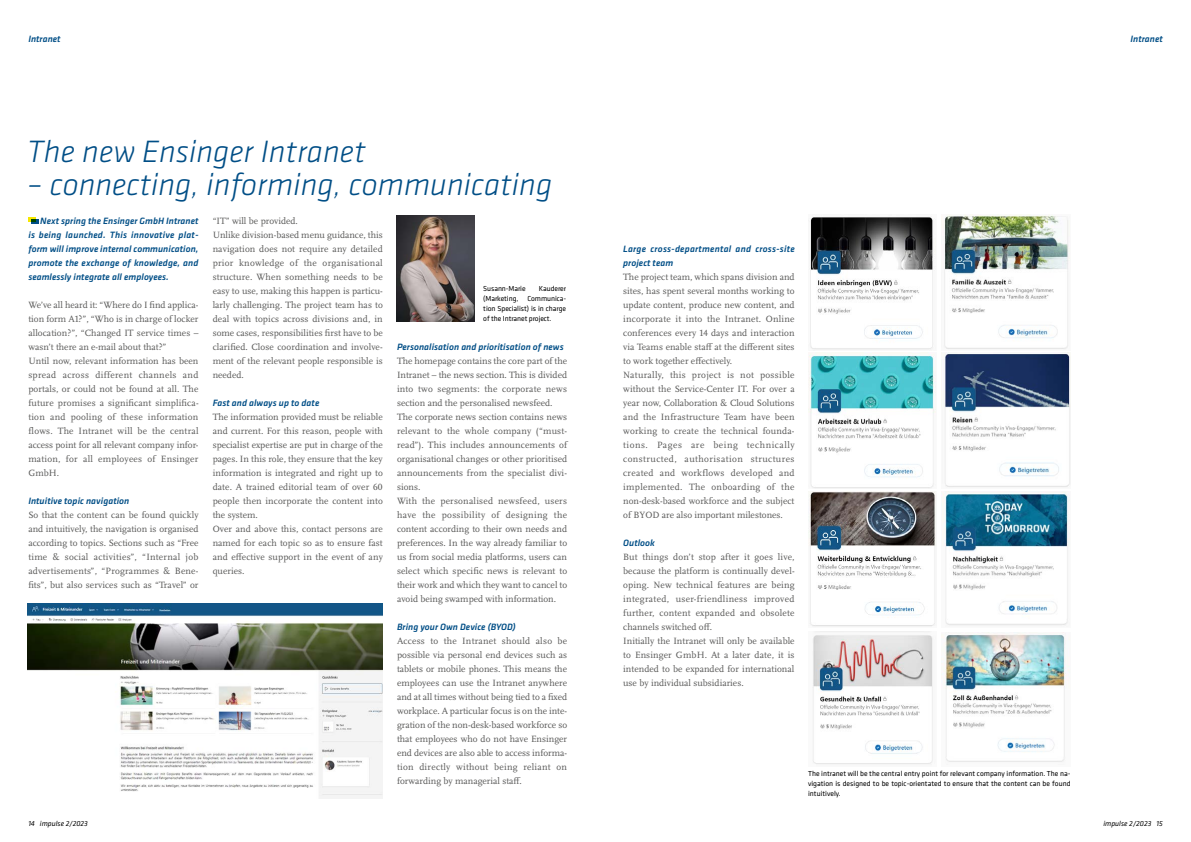
<style>
.page{position:relative;width:1191px;height:842px;background:#fff}
.page>*{position:absolute;margin:0;border:0;box-sizing:border-box;transform-origin:0 0}
.t1{font:italic 300 32px "Klavika";letter-spacing:.005em;color:#004e86}
.t2{font:9.5px/14px "Scala Pro";letter-spacing:.005em;color:#575756}
.t3{font:italic 500 9.5px/14px "Klavika";letter-spacing:.005em;color:#004e86;text-align:justify}
.t4{font:italic 500 9.5px/14px "Klavika";letter-spacing:.025em;color:#004e86}
.t5{font:7.5px/10px "Klavika";letter-spacing:-.01em;color:#000;text-align:justify}
.t6{font:italic 7.5px "Klavika";letter-spacing:.005em;color:#000}
</style>
<div class="page">
<img style="left:808px;top:216px;width:128px;height:134px">
<img style="left:808px;top:352px;width:128px;height:136px">
<img style="left:808px;top:491px;width:128px;height:136px">
<img style="left:812px;top:635px;width:121px;height:129px">
<img style="left:941px;top:214px;width:129px;height:135px">
<img style="left:941px;top:352px;width:129px;height:135px">
<img style="left:941px;top:491px;width:129px;height:135px">
<img style="left:941px;top:632px;width:129px;height:130px">
<img style="left:397px;top:215px;width:78px;height:107px">
<img style="left:27px;top:604px;width:356px;height:194px">
<svg style="left:28px;top:218px;width:10px;height:6px"></svg>
<p class="t3" style="left:28px;top:32px;width:34px">Intranet</p>
<h1 class="t1" style="left:27px;top:132px;width:340px">The new Ensinger Intranet</h1>
<h1 class="t1" style="left:27px;top:166px;width:526px">– connecting, informing, communicating</h1>
<p class="t3" style="left:28px;top:214px;width:172px;text-indent:12px">Next spring the Ensinger GmbH Intranet is being launched. This innovative plat&shy;form will improve internal communication, promote the exchange of knowledge, and seamlessly integrate all employees.</p>
<p class="t2" style="left:28px;top:298px;width:172px">We’ve all heard it: “Where do I find applica&shy;tion form A1?”, “Who is in charge of locker allocation?”, “Changed IT service times – wasn’t there an e-mail about that?”<br>Until now, relevant information has been spread across different channels and portals, or could not be found at all. The future promises a significant simplifica&shy;tion and pooling of these information flows. The Intranet will be the central access point for all relevant company infor&shy;mation, for all employees of Ensinger GmbH.</p>
<p class="t3" style="left:28px;top:494px;width:102px">Intuitive topic navigation</p>
<p class="t2" style="left:28px;top:508px;width:172px;text-align:justify">So that the content can be found quickly and intuitively, the navigation is organised according to topics. Sections such as “Free time &amp; social activities”, “Internal job advertisements”, “Programmes &amp; Bene&shy;fits”, but also services such as “Travel” or</p>
<p class="t2" style="left:213px;top:214px;width:172px">“IT” will be provided.<br>Unlike division-based menu guidance, this navigation does not require any detailed prior knowledge of the organisational structure. When something needs to be easy to use, making this happen is particu&shy;larly challenging. The project team has to deal with topics across divisions and, in some cases, responsibilities first have to be clarified. Close coordination and involve&shy;ment of the relevant people responsible is needed.</p>
<p class="t3" style="left:213px;top:396px;width:108px">Fast and always up to date</p>
<p class="t2" style="left:213px;top:410px;width:172px">The information provided must be reliable and current. For this reason, people with specialist expertise are put in charge of the pages. In this role, they ensure that the key information is integrated and right up to date. A trained editorial team of over 60 people then incorporate the content into the system.<br>Over and above this, contact persons are named for each topic so as to ensure fast and effective support in the event of any queries.</p>
<p class="t5" style="left:483px;top:283px;width:84px;text-indent:56px">Kauderer (Marketing, Communica&shy;tion Specialist) is in charge of the Intranet project.</p>
<p class="t5" style="left:483px;top:283px;width:44px">Susann-Marie</p>
<p class="t3" style="left:397px;top:340px;width:168px">Personalisation and prioritisation of news</p>
<p class="t2" style="left:397px;top:354px;width:172px">The homepage contains the core part of the Intranet – the news section. This is divided into two segments: the corporate news section and the personalised newsfeed.<br>The corporate news section contains news relevant to the whole company (“must&shy;read”). This includes announcements of organisational changes or other prioritised announcements from the specialist divi&shy;sions.<br>With the personalised newsfeed, users have the possibility of designing the content according to their own needs and preferences. In the way already familiar to us from social media platforms, users can select which specific news is relevant to their work and which they want to cancel to avoid being swamped with information.</p>
<p class="t3" style="left:397px;top:620px;width:120px">Bring your Own Device (BYOD)</p>
<p class="t2" style="left:397px;top:634px;width:172px;text-align:justify">Access to the Intranet should also be possible via personal end devices such as tablets or mobile phones. This means the employees can use the Intranet anywhere and at all times without being tied to a fixed workplace. A particular focus is on the inte&shy;gration of the non-desk-based workforce so that employees who do not have Ensinger end devices are also able to access informa&shy;tion directly without being reliant on forwarding by managerial staff.</p>
<p class="t4" style="left:623px;top:242px;width:173px">Large cross-departmental and cross-site project team</p>
<p class="t2" style="left:623px;top:270px;width:173px">The project team, which spans division and sites, has spent several months working to update content, produce new content, and incorporate it into the Intranet. Online conferences every 14 days and interaction via Teams enable staff at the different sites to work together effectively.<br>Naturally, this project is not possible without the Service-Center IT. For over a year now, Collaboration &amp; Cloud Solutions and the Infrastructure Team have been working to create the technical founda&shy;tions. Pages are being technically constructed, authorisation structures created and workflows developed and implemented. The onboarding of the non-desk-based workforce and the subject of BYOD are also important milestones.</p>
<p class="t3" style="left:623px;top:536px;width:33px">Outlook</p>
<p class="t2" style="left:623px;top:550px;width:173px">But things don’t stop after it goes live, because the platform is continually devel&shy;oping. New technical features are being integrated, user-friendliness improved further, content expanded and obsolete channels switched off.<br>Initially the Intranet will only be available to Ensinger GmbH. At a later date, it is intended to be expanded for international use by individual subsidiaries.</p>
<p class="t5" style="left:808px;top:769px;width:264px">The intranet will be the central entry point for relevant company information. The na&shy;vigation is designed to be topic-orientated to ensure that the content can be found intuitively.</p>
<p class="t3" style="left:1130px;top:32px;width:34px">Intranet</p>
<p class="t6" style="left:28px;top:818px;width:61px">14 impulse 2/2023</p>
<p class="t6" style="left:1103px;top:818px;width:61px">impulse 2/2023 15</p>
</div>
